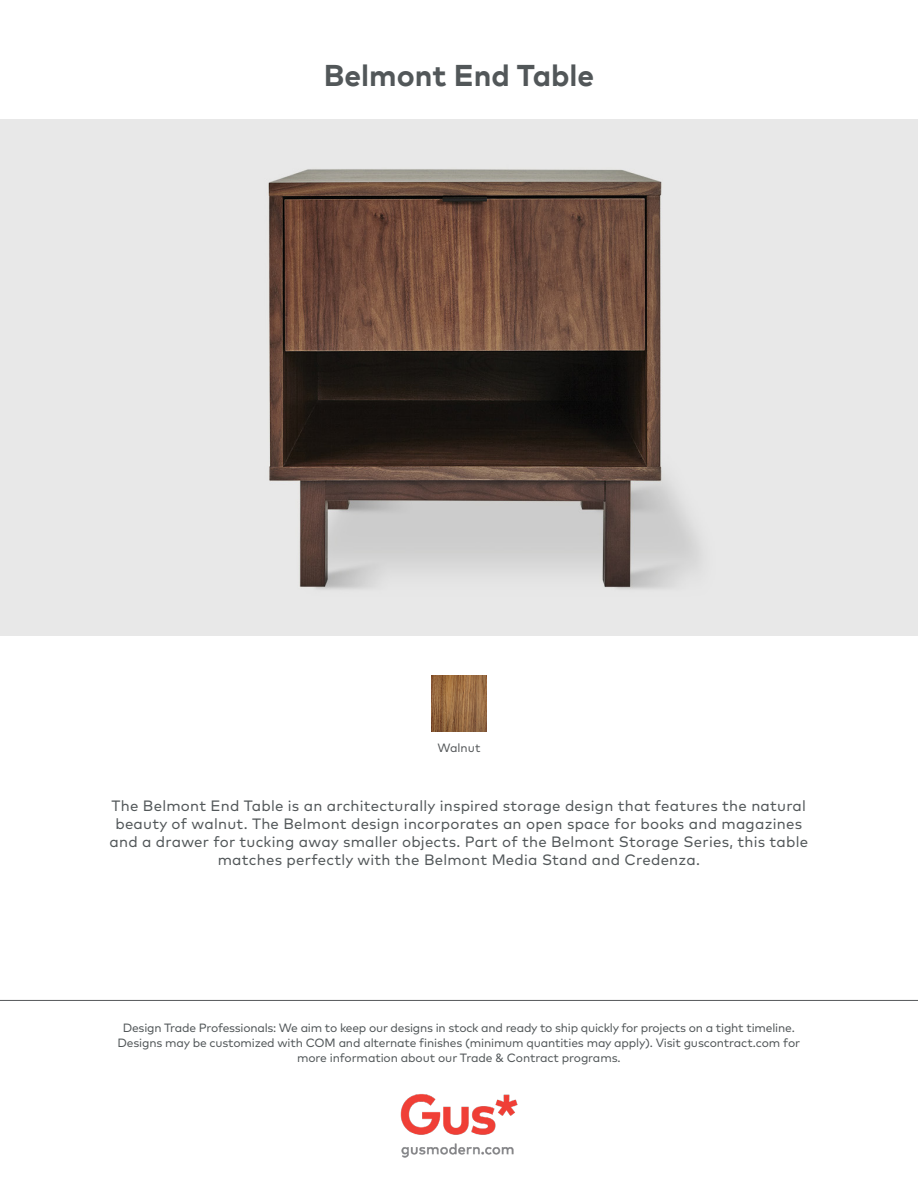
<style>
.page{position:relative;width:918px;height:1188px;background:#fff}
.page>*{position:absolute;margin:0;border:0;box-sizing:border-box;transform-origin:0 0}
.Product_Title{font:700 30px "Mark";color:#525759}
.Description{font:15px/18px "Mark Pro";letter-spacing:.015em;color:#525759;text-align:center}
.In_Stock_copy{font:12px/15px "Mark Pro";letter-spacing:-.015em;color:#525759;text-align:center}
.t1{font:12px "Mark Pro";color:#545759}
</style>
<div class="page">
<img style="left:400px;top:1094px;width:118px;height:64px">
<img style="left:0;top:119px;width:918px;height:516px">
<img style="left:431px;top:676px;width:56px;height:55px">
<hr style="left:0;top:1000px;width:918px;height:1px;background:#545759">
<p class="Product_Title" style="left:324px;top:56px;width:272px">Belmont End Table</p>
<p class="t1" style="left:438px;top:738px;width:44px">Walnut</p>
<p class="Description" style="left:109px;top:795px;width:700px">The Belmont End Table is an architecturally inspired storage design that features the natural beauty of walnut. The Belmont design incorporates an open space for books and magazines and a drawer for tucking away smaller objects. Part of the Belmont Storage Series, this table matches perfectly with the Belmont Media Stand and Credenza.</p>
<p class="In_Stock_copy" style="left:118px;top:1019px;width:684px">Design Trade Professionals: We aim to keep our designs in stock and ready to ship quickly for projects on a tight timeline.<br>Designs may be customized with COM and alternate finishes (minimum quantities may apply). Visit guscontract.com for more information about our Trade &amp; Contract programs.</p>
</div>
